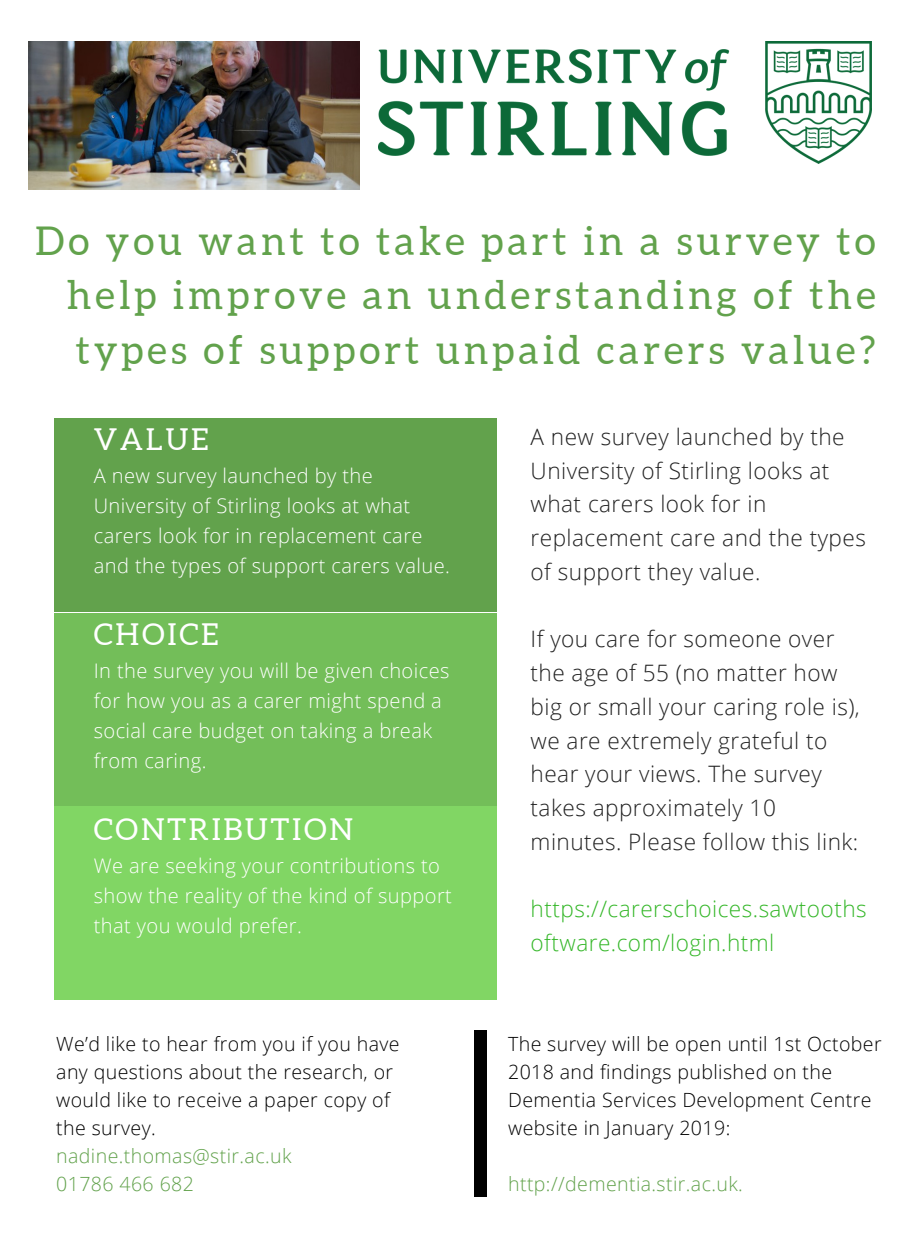
<style>
.page{position:relative;width:900px;height:1260px;background:#fff}
.page>*{position:absolute;margin:0;border:0;box-sizing:border-box;transform-origin:0 0}
.t1{font:39.5px/54.5px "Aleo";letter-spacing:.1em;color:#62a24c;text-align:justify}
.t2{font:30.25px "Aleo";letter-spacing:.09em;color:#fff}
.t3{font:300 22.75px/33.8px "Open Sans";letter-spacing:.02em;color:#222}
.t4{font:300 22.75px/33.8px "Open Sans";letter-spacing:.02em;color:#35b729}
.t5{font:300 20px/30px "Open Sans";letter-spacing:.02em;color:#fff}
.t6{font:300 19.5px/28px "Open Sans";letter-spacing:.02em;color:#000}
.t7{font:300 19.5px/28px "Open Sans";letter-spacing:.02em;color:#62a24c}
</style>
<div class="page">
<div style="left:54px;top:418px;width:443px;height:193px;background:#62a24c"></div>
<div style="left:54px;top:613px;width:443px;height:193px;background:#73be59"></div>
<div style="left:54px;top:806px;width:443px;height:193px;background:#81d664"></div>
<div style="left:474px;top:1123px;width:13px;height:74px;background:#000"></div>
<div style="left:474px;top:1031px;width:13px;height:74px;background:#000"></div>
<div style="left:474px;top:1102px;width:13px;height:23px;background:#000"></div>
<img style="left:379px;top:41px;width:493px;height:122px">
<img style="left:28px;top:41px;width:332px;height:148px">
<h1 class="t1" style="left:67px;top:214px;width:810px;text-indent:-32px">Do you want to take part in a survey to help improve an understanding of the types of support unpaid carers value?</h1>
<h2 class="t2" style="left:94px;top:422px;width:117px">VALUE</h2>
<p class="t5" style="left:94px;top:460px;width:358px">A new survey launched by the University of Stirling looks at what carers look for in replacement care and the types of support carers value.</p>
<h2 class="t2" style="left:94px;top:617px;width:127px">CHOICE</h2>
<p class="t5" style="left:94px;top:655px;width:357px">In the survey you will be given choices for how you as a carer might spend a social care budget on taking a break from caring.</p>
<h2 class="t2" style="left:94px;top:812px;width:261px">CONTRIBUTION</h2>
<p class="t5" style="left:94px;top:850px;width:360px">We are seeking your contributions to show the reality of the kind of support that you would prefer.</p>
<p class="t6" style="left:56px;top:1029px;width:345px">We’d like to hear from you if you have any questions about the research, or would like to receive a paper copy of the survey.</p>
<p class="t7" style="left:56px;top:1142px;width:237px">nadine.thomas@stir.ac.uk<br>01786 466 682</p>
<p class="t3" style="left:531px;top:419px;width:337px">A new survey launched by the<br>University of Stirling looks at what carers look for in replacement care and the types of support they value.</p>
<p class="t3" style="left:531px;top:622px;width:331px">If you care for someone over the age of 55 (no matter how big or small your caring role is), we are extremely grateful to hear your views. The survey takes approximately 10 minutes. Please follow this link:</p>
<p class="t4" style="left:531px;top:892px;width:338px">https://carerschoices.sawtooths oftware.com/login.html</p>
<p class="t6" style="left:508px;top:1029px;width:375px">The survey will be open until 1st October 2018 and findings published on the Dementia Services Development Centre website in January 2019:</p>
<p class="t7" style="left:508px;top:1170px;width:236px">http://dementia.stir.ac.uk.</p>
</div>
